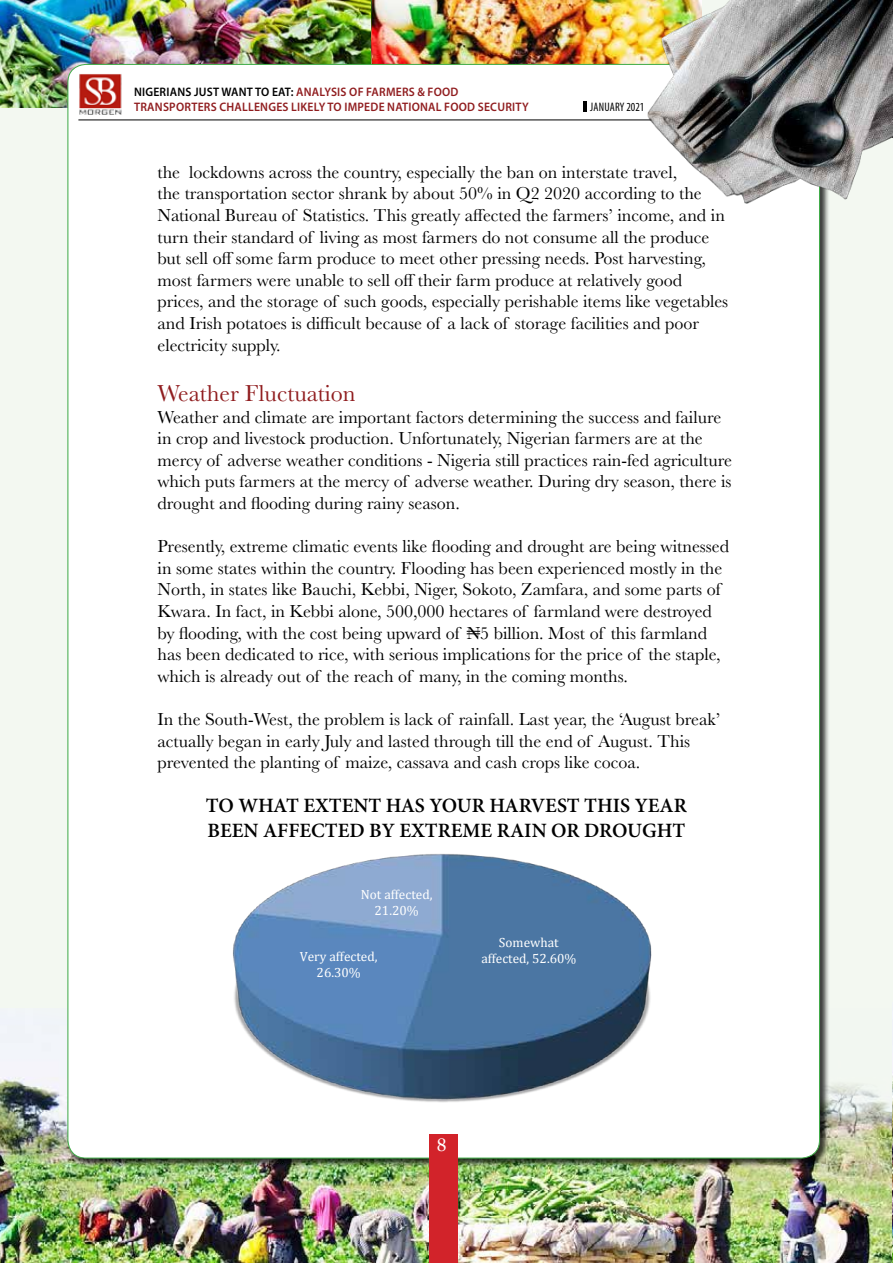
<style>
.page{position:relative;width:893px;height:1263px;background:#fff}
.page>*{position:absolute;margin:0;border:0;box-sizing:border-box;transform-origin:0 0}
.t1{font:24px "Baskerville";color:#901d1f}
.t2{font:600 20.4px/24.5px "Minion Pro";color:#000}
.t3{font:18px/21.6px "Baskerville";color:#000}
.t4{font:18px "Rocky";color:#fff}
.t5{font:13.35px/16px "Cambria";color:#fff;text-align:center}
.t6{font:600 12.3px/14.9px "Myriad Pro";letter-spacing:.02em;color:#901d1f;scale:.94 1}
.t7{font:condensed 12.3px "Myriad Pro";letter-spacing:.01em;color:#000;scale:.94 1}
.s1{color:#000}
</style>
<div class="page">
<div style="left:0;top:0;width:893px;height:1224px;background:#f3f8f1"></div>
<img style="left:0;top:1023px;width:892px;height:240px">
<img style="left:0;top:1px;width:372px;height:107px">
<img style="left:372px;top:0;width:275px;height:64px">
<div style="left:67px;top:64px;width:763px;height:1104px;background:#000;opacity:.75"></div>
<div style="left:68px;top:64px;width:751px;height:1094px;background:#fff;border-radius:18px"></div>
<img style="left:79px;top:74px;width:43px;height:41px">
<div style="left:429px;top:1134px;width:29px;height:129px;background:#d2232a"></div>
<hr style="left:78px;top:120px;width:617px;height:1px;background:#000">
<img style="left:647px;top:0;width:245px;height:203px">
<svg style="left:583px;top:101px;width:3px;height:11px"></svg>
<img style="left:892px;top:1015px;width:1px;height:248px">
<svg style="left:467px;top:631px;width:13px;height:3px"></svg>
<svg style="left:233px;top:854px;width:419px;height:249px"></svg>
<p class="t6" style="left:134px;top:84px;width:421px"><span class="s1">NIGERIANS JUST WANT TO EAT:</span> ANALYSIS OF FARMERS &amp; FOOD<br>TRANSPORTERS CHALLENGES LIKELY TO IMPEDE NATIONAL FOOD SECURITY</p>
<p class="t7" style="left:590px;top:100px;width:59px">JANUARY 2021</p>
<p class="t3" style="left:158px;top:161px;width:572px">the lockdowns across the country, especially the ban on interstate travel,<br>the transportation sector shrank by about 50% in Q2 2020 according to the National Bureau of Statistics. This greatly affected the farmers’ income, and in turn their standard of living as most farmers do not consume all the produce but sell off some farm produce to meet other pressing needs. Post harvesting, most farmers were unable to sell off their farm produce at relatively good prices, and the storage of such goods, especially perishable items like vegetables and Irish potatoes is difficult because of a lack of storage facilities and poor electricity supply.</p>
<h1 class="t1" style="left:158px;top:378px;width:200px">Weather Fluctuation</h1>
<p class="t3" style="left:158px;top:406px;width:576px">Weather and climate are important factors determining the success and failure in crop and livestock production. Unfortunately, Nigerian farmers are at the mercy of adverse weather conditions - Nigeria still practices rain-fed agriculture which puts farmers at the mercy of adverse weather. During dry season, there is drought and flooding during rainy season.</p>
<p class="t3" style="left:157px;top:536px;width:573px">Presently, extreme climatic events like flooding and drought are being witnessed in some states within the country. Flooding has been experienced mostly in the North, in states like Bauchi, Kebbi, Niger, Sokoto, Zamfara, and some parts of Kwara. In fact, in Kebbi alone, 500,000 hectares of farmland were destroyed by flooding, with the cost being upward of N5 billion. Most of this farmland has been dedicated to rice, with serious implications for the price of the staple, which is already out of the reach of many, in the coming months.</p>
<p class="t3" style="left:157px;top:709px;width:564px">In the South-West, the problem is lack of rainfall. Last year, the ‘August break’ actually began in early July and lasted through till the end of August. This prevented the planting of maize, cassava and cash crops like cocoa.</p>
<p class="t2" style="left:206px;top:793px;width:483px">TO WHAT EXTENT HAS YOUR HARVEST THIS YEAR<br>BEEN AFFECTED BY EXTREME RAIN OR DROUGHT</p>
<p class="t5" style="left:361px;top:887px;width:73px">Not affected,<br>21.20%</p>
<p class="t5" style="left:499px;top:935px;width:61px">Somewhat</p>
<p class="t5" style="left:300px;top:948px;width:79px">Very affected,</p>
<p class="t5" style="left:481px;top:951px;width:96px">affected, 52.60%</p>
<p class="t5" style="left:317px;top:964px;width:46px">26.30%</p>
<p class="t4" style="left:437px;top:1134px;width:11px">8</p>
</div>
